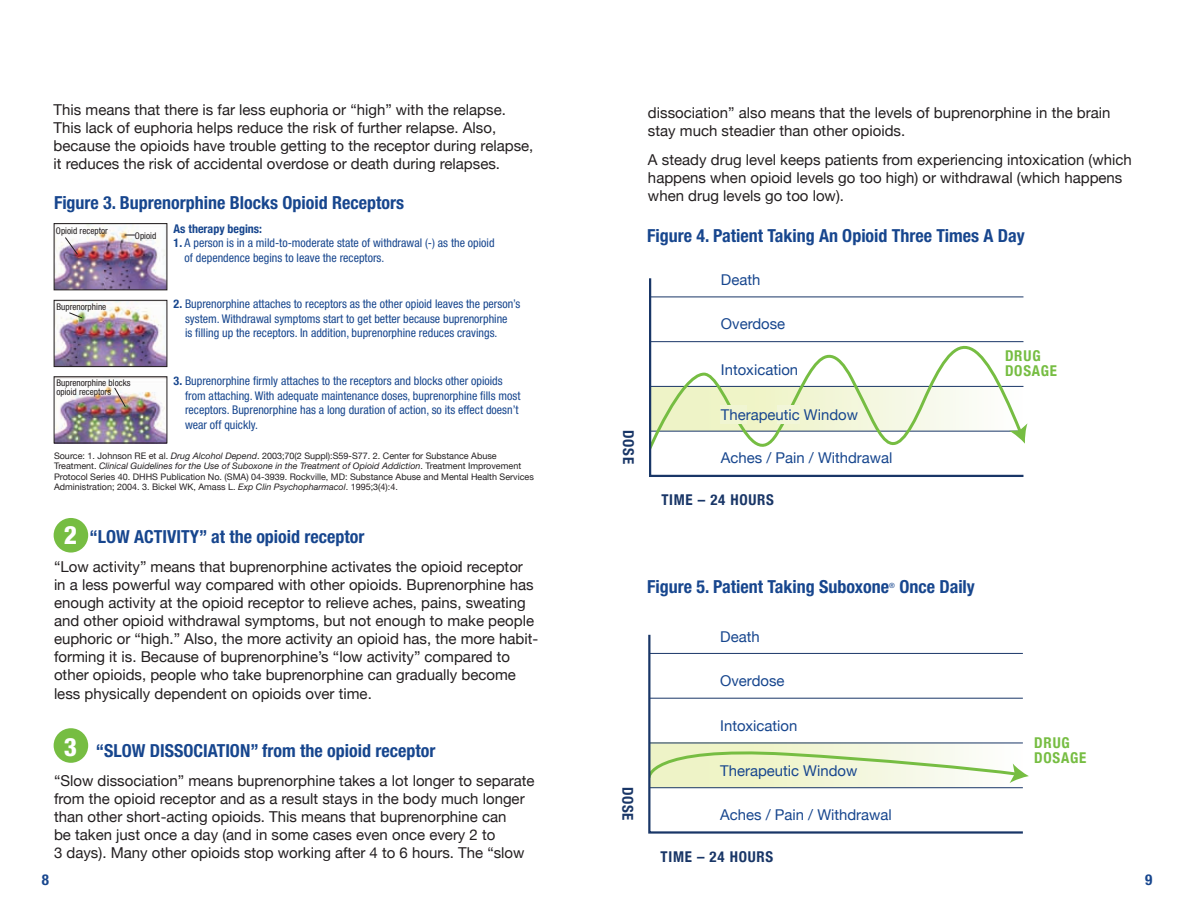
<style>
.page{position:relative;width:1188px;height:918px;background:#fff}
.page>*{position:absolute;margin:0;border:0;box-sizing:border-box;transform-origin:0 0}
.t1{font:800 condensed 25.35px "Helvetica Neue";color:#fff}
.t2{font:700 condensed 18px "Helvetica Neue";color:#17468e}
.t3{font:700 condensed 17.85px "Helvetica Neue";color:#17468e}
.t4{font:15px/18px "Helvetica Neue";color:#231f20}
.t5{font:700 condensed 15px "Helvetica Neue";color:#17468e}
.t6{font:14.85px "Helvetica Neue";color:#17468e}
.t7{font:700 condensed 14.85px "Helvetica Neue";letter-spacing:.05em;color:#193667}
.t8{font:700 condensed 14.85px/14.9px "Helvetica Neue";letter-spacing:.05em;color:#76bd42}
.t9{font:condensed 12px/14.4px "Helvetica Neue";color:#17468e}
.t10{font:700 condensed 12px "Helvetica Neue";color:#17468e}
.t11{font:condensed 9.15px/9.1px "Helvetica Neue";color:#231f20}
.t12{font:9px/10.5px "Helvetica Neue";color:#231f20}
.t13{font:condensed 7.2px "Helvetica Neue";color:#17468e}
.s1{font-weight:700}
.s2{font-style:italic}
</style>
<div class="page">
<svg style="left:649px;top:278px;width:377px;height:199px"></svg>
<div style="left:720px;top:405px;width:26px;height:19px;background:#f0f5d2"></div>
<div style="left:777px;top:405px;width:23px;height:19px;background:#f2f6d9"></div>
<svg style="left:648px;top:634px;width:377px;height:200px"></svg>
<div style="left:54px;top:518px;width:34px;height:35px;background:#76bd42;border-radius:50%"></div>
<div style="left:54px;top:728px;width:34px;height:35px;background:#76bd42;border-radius:50%"></div>
<img style="left:56px;top:225px;width:109px;height:63px">
<div style="left:54px;top:223px;width:113px;height:67px;border:1px solid #231f20"></div>
<svg style="left:64px;top:236px;width:15px;height:20px"></svg>
<img style="left:56px;top:302px;width:109px;height:63px">
<div style="left:54px;top:300px;width:113px;height:67px;border:1px solid #231f20"></div>
<svg style="left:68px;top:312px;width:15px;height:7px"></svg>
<img style="left:56px;top:378px;width:109px;height:63px">
<div style="left:54px;top:376px;width:113px;height:67px;border:1px solid #231f20"></div>
<svg style="left:113px;top:387px;width:14px;height:21px"></svg>
<p class="t4" style="left:54px;top:101px;width:481px">This means that there is far less euphoria or “high” with the relapse.<br>This lack of euphoria helps reduce the risk of further relapse. Also, because the opioids have trouble getting to the receptor during relapse, it reduces the risk of accidental overdose or death during relapses.</p>
<p class="t4" style="left:648px;top:104px;width:464px">dissociation” also means that the levels of buprenorphine in the brain stay much steadier than other opioids.</p>
<p class="t4" style="left:648px;top:151px;width:485px">A steady drug level keeps patients from experiencing intoxication (which happens when opioid levels go too high) or withdrawal (which happens when drug levels go too low).</p>
<p class="t2" style="left:54px;top:191px;width:352px">Figure 3. Buprenorphine Blocks Opioid Receptors</p>
<p class="t11" style="left:56px;top:226px;width:53px">Opioid receptor</p>
<p class="t10" style="left:174px;top:218px;width:90px">As therapy begins:</p>
<p class="t11" style="left:135px;top:231px;width:23px">Opioid</p>
<p class="t9" style="left:185px;top:236px;width:311px;text-indent:-11px"><span class="s1">1.</span> A person is in a mild-to-moderate state of withdrawal (-) as the opioid of dependence begins to leave the receptors.</p>
<p class="t9" style="left:185px;top:297px;width:337px;text-indent:-12px"><span class="s1">2.</span> Buprenorphine attaches to receptors as the other opioid leaves the person’s system. Withdrawal symptoms start to get better because buprenorphine<br>is filling up the receptors. In addition, buprenorphine reduces cravings.</p>
<p class="t9" style="left:185px;top:374px;width:337px;text-indent:-12px"><span class="s1">3.</span> Buprenorphine firmly attaches to the receptors and blocks other opioids from attaching. With adequate maintenance doses, buprenorphine fills most receptors. Buprenorphine has a long duration of action, so its effect doesn’t wear off quickly.</p>
<p class="t11" style="left:56px;top:302px;width:51px">Buprenorphine</p>
<p class="t11" style="left:56px;top:378px;width:76px">Buprenorphine blocks opioid receptors</p>
<p class="t12" style="left:54px;top:451px;width:481px">Source: 1. Johnson RE et al. <span class="s2">Drug Alcohol Depend</span>. 2003;70(2 Suppl):S59-S77. 2. Center for Substance Abuse Treatment. <span class="s2">Clinical Guidelines for the Use of Suboxone in the Treatment of Opioid Addiction</span>. Treatment Improvement Protocol Series 40. DHHS Publication No. (SMA) 04-3939. Rockville, MD: Substance Abuse and Mental Health Services Administration; 2004. 3. Bickel WK, Amass L. <span class="s2">Exp Clin Psychopharmacol</span>. 1995;3(4):4.</p>
<h1 class="t1" style="left:64px;top:519px;width:15px">2</h1>
<p class="t2" style="left:89px;top:526px;width:277px">“LOW ACTIVITY” at the opioid receptor</p>
<p class="t4" style="left:54px;top:558px;width:486px">“Low activity” means that buprenorphine activates the opioid receptor in a less powerful way compared with other opioids. Buprenorphine has enough activity at the opioid receptor to relieve aches, pains, sweating and other opioid withdrawal symptoms, but not enough to make people euphoric or “high.” Also, the more activity an opioid has, the more habit&shy;forming it is. Because of buprenorphine’s “low activity” compared to other opioids, people who take buprenorphine can gradually become</p>
<p class="t4" style="left:54px;top:686px;width:319px">less physically dependent on opioids over time.</p>
<h1 class="t1" style="left:64px;top:731px;width:15px">3</h1>
<p class="t2" style="left:96px;top:740px;width:341px">“SLOW DISSOCIATION” from the opioid receptor</p>
<p class="t4" style="left:54px;top:773px;width:482px">“Slow dissociation” means buprenorphine takes a lot longer to separate from the opioid receptor and as a result stays in the body much longer than other short-acting opioids. This means that buprenorphine can<br>be taken just once a day (and in some cases even once every 2 to<br>3 days). Many other opioids stop working after 4 to 6 hours. The “slow</p>
<p class="t2" style="left:647px;top:225px;width:379px">Figure 4. Patient Taking An Opioid Three Times A Day</p>
<p class="t3" style="left:602px;top:231px;width:336px">PATIENT TAKING AN OPIOID THREE TIMES A DAY</p>
<p class="t7" style="left:641px;top:430px;width:35px;rotate:90deg">DOSE</p>
<p class="t6" style="left:721px;top:269px;width:41px">Death</p>
<p class="t6" style="left:721px;top:313px;width:66px">Overdose</p>
<p class="t6" style="left:721px;top:359px;width:79px">Intoxication</p>
<p class="t6" style="left:721px;top:404px;width:139px">Therapeutic Window</p>
<p class="t6" style="left:721px;top:447px;width:173px">Aches / Pain / Withdrawal</p>
<p class="t7" style="left:661px;top:487px;width:114px">TIME – 24 HOURS</p>
<p class="t7" style="left:640px;top:787px;width:35px;rotate:90deg">DOSE</p>
<p class="t2" style="left:647px;top:576px;width:243px">Figure 5. Patient Taking Suboxone</p>
<p class="t13" style="left:889px;top:581px;width:7px">®</p>
<p class="t2" style="left:899px;top:576px;width:77px">Once Daily</p>
<p class="t6" style="left:720px;top:626px;width:41px">Death</p>
<p class="t6" style="left:720px;top:670px;width:66px">Overdose</p>
<p class="t6" style="left:720px;top:715px;width:79px">Intoxication</p>
<p class="t6" style="left:720px;top:760px;width:139px">Therapeutic Window</p>
<p class="t6" style="left:720px;top:804px;width:173px">Aches / Pain / Withdrawal</p>
<p class="t7" style="left:661px;top:844px;width:114px">TIME – 24 HOURS</p>
<p class="t8" style="left:1005px;top:348px;width:54px">DRUG<br>DOSAGE</p>
<p class="t8" style="left:1034px;top:734px;width:54px">DRUG<br>DOSAGE</p>
<p class="t5" style="left:42px;top:871px;width:9px">8</p>
<p class="t5" style="left:1145px;top:871px;width:9px">9</p>
</div>
